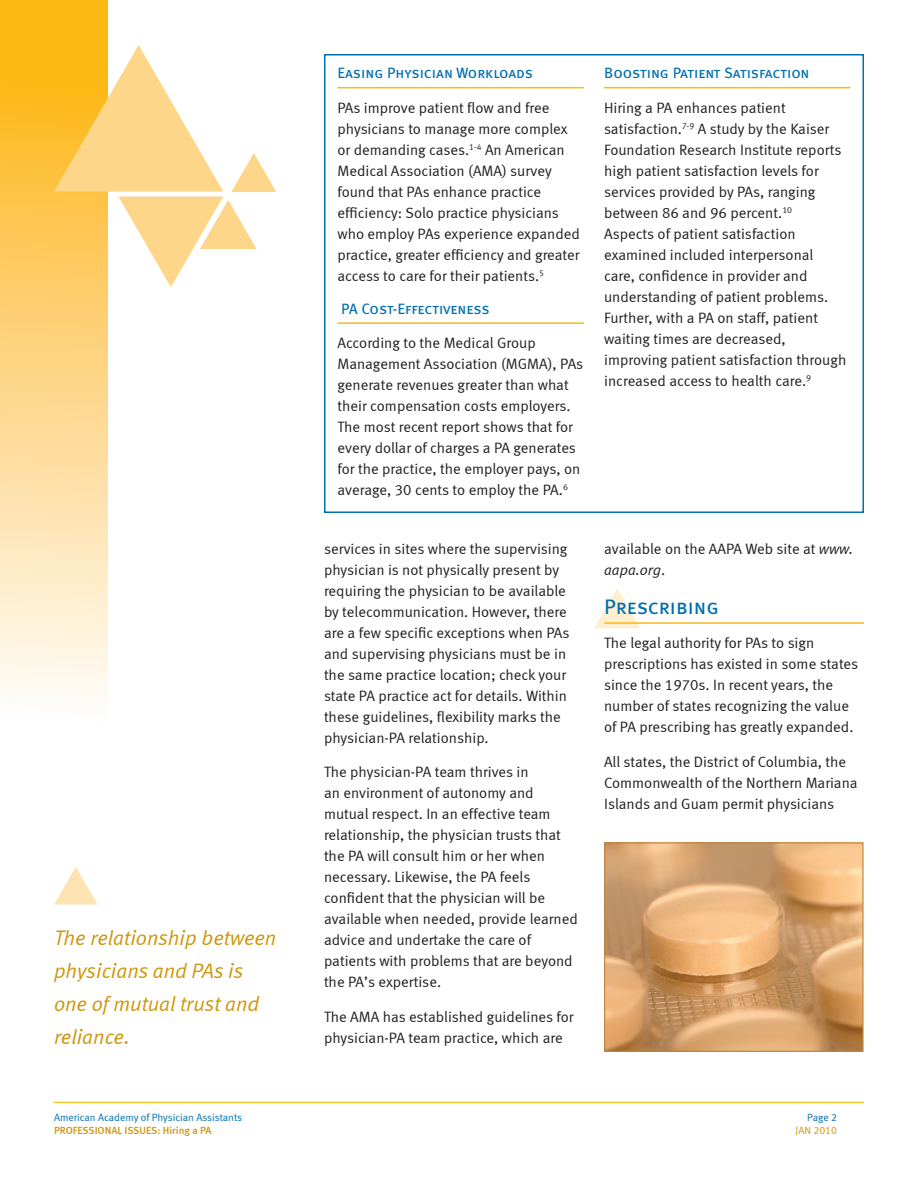
<style>
.page{position:relative;width:918px;height:1188px;background:#fff}
.page>*{position:absolute;margin:0;border:0;box-sizing:border-box;transform-origin:0 0}
.Pull_Quote{font:italic 21px/33px "Meta Normal LF";color:#cd970c}
.Subhead_1{font:21px "Meta Book Caps";color:#006faf}
.Copy{font:15px/21px "Meta Normal LF";color:#231f20}
.Subhead_2{font:15px "Meta Book Caps";letter-spacing:-.005em;color:#006faf}
.t1{font:10.5px "Meta Normal LF";letter-spacing:-.005em;color:#006faf}
.t2{font:500 10.5px "Meta";color:#cd970c}
.t3{font:10.5px "Meta Normal LF";color:#cd970c}
.s1{font-style:italic}
</style>
<div class="page">
<hr style="left:54px;top:1102px;width:810px;height:1px;background:#fcb814">
<svg style="left:594px;top:588px;width:46px;height:40px"></svg>
<hr style="left:604px;top:622px;width:260px;height:2px;background:#fcb814">
<svg style="left:0;top:0;width:108px;height:905px"></svg>
<svg style="left:54px;top:867px;width:44px;height:37px"></svg>
<img style="left:606px;top:844px;width:256px;height:206px">
<div style="left:604px;top:842px;width:260px;height:210px;border:1px solid #ba853d"></div>
<svg style="left:54px;top:45px;width:222px;height:242px"></svg>
<hr style="left:338px;top:87px;width:246px;height:1px;background:#fcb814">
<hr style="left:338px;top:322px;width:246px;height:2px;background:#fcb814">
<hr style="left:604px;top:87px;width:246px;height:1px;background:#fcb814">
<div style="left:324px;top:54px;width:540px;height:459px;border:2px solid #006faf"></div>
<p class="Pull_Quote" style="left:54px;top:921px;width:224px">The relationship between physicians and PAs is one of mutual trust and reliance.</p>
<p class="Subhead_2" style="left:338px;top:64px;width:197px">Easing Physician Workloads</p>
<p class="Copy" style="left:338px;top:97px;width:244px">PAs improve patient flow and free physicians to manage more complex or demanding cases.<sup>1-4</sup> An American Medical Association (AMA) survey found that PAs enhance practice efficiency: Solo practice physicians who employ PAs experience expanded practice, greater efficiency and greater access to care for their patients.<sup>5</sup></p>
<p class="Subhead_2" style="left:341px;top:300px;width:150px">PA Cost-Effectiveness</p>
<p class="Copy" style="left:338px;top:332px;width:247px">According to the Medical Group Management Association (MGMA), PAs generate revenues greater than what their compensation costs employers.<br>The most recent report shows that for every dollar of charges a PA generates for the practice, the employer pays, on average, 30 cents to employ the PA.<sup>6</sup></p>
<p class="Copy" style="left:324px;top:538px;width:247px">services in sites where the supervising physician is not physically present by requiring the physician to be available by telecommunication. However, there are a few specific exceptions when PAs and supervising physicians must be in the same practice location; check your state PA practice act for details. Within these guidelines, flexibility marks the physician-PA relationship.</p>
<p class="Copy" style="left:324px;top:762px;width:255px">The physician-PA team thrives in<br>an environment of autonomy and mutual respect. In an effective team relationship, the physician trusts that the PA will consult him or her when necessary. Likewise, the PA feels confident that the physician will be available when needed, provide learned advice and undertake the care of patients with problems that are beyond the PA’s expertise.</p>
<p class="Copy" style="left:324px;top:1006px;width:251px">The AMA has established guidelines for physician-PA team practice, which are</p>
<p class="Subhead_2" style="left:604px;top:64px;width:207px">Boosting Patient Satisfaction</p>
<p class="Copy" style="left:604px;top:97px;width:244px">Hiring a PA enhances patient satisfaction.<sup>7-9</sup> A study by the Kaiser Foundation Research Institute reports high patient satisfaction levels for services provided by PAs, ranging between 86 and 96 percent.<sup>10<br></sup>Aspects of patient satisfaction examined included interpersonal care, confidence in provider and understanding of patient problems.<br>Further, with a PA on staff, patient waiting times are decreased, improving patient satisfaction through increased access to health care.<sup>9</sup></p>
<p class="Copy" style="left:604px;top:538px;width:251px">available on the AAPA Web site at <span class="s1">www. aapa.org</span>.</p>
<p class="Subhead_1" style="left:604px;top:594px;width:116px">Prescribing</p>
<p class="Copy" style="left:604px;top:632px;width:256px">The legal authority for PAs to sign prescriptions has existed in some states since the 1970s. In recent years, the number of states recognizing the value of PA prescribing has greatly expanded.</p>
<p class="Copy" style="left:604px;top:751px;width:255px">All states, the District of Columbia, the<br>Commonwealth of the Northern Mariana<br>Islands and Guam permit physicians</p>
<p class="t1" style="left:54px;top:1111px;width:190px">American Academy of Physician Assistants</p>
<p class="t1" style="left:807px;top:1111px;width:31px">Page 2</p>
<p class="t2" style="left:54px;top:1124px;width:159px">PROFESSIONAL ISSUES: Hiring a PA</p>
<p class="t3" style="left:796px;top:1124px;width:43px">JAN 2010</p>
</div>
